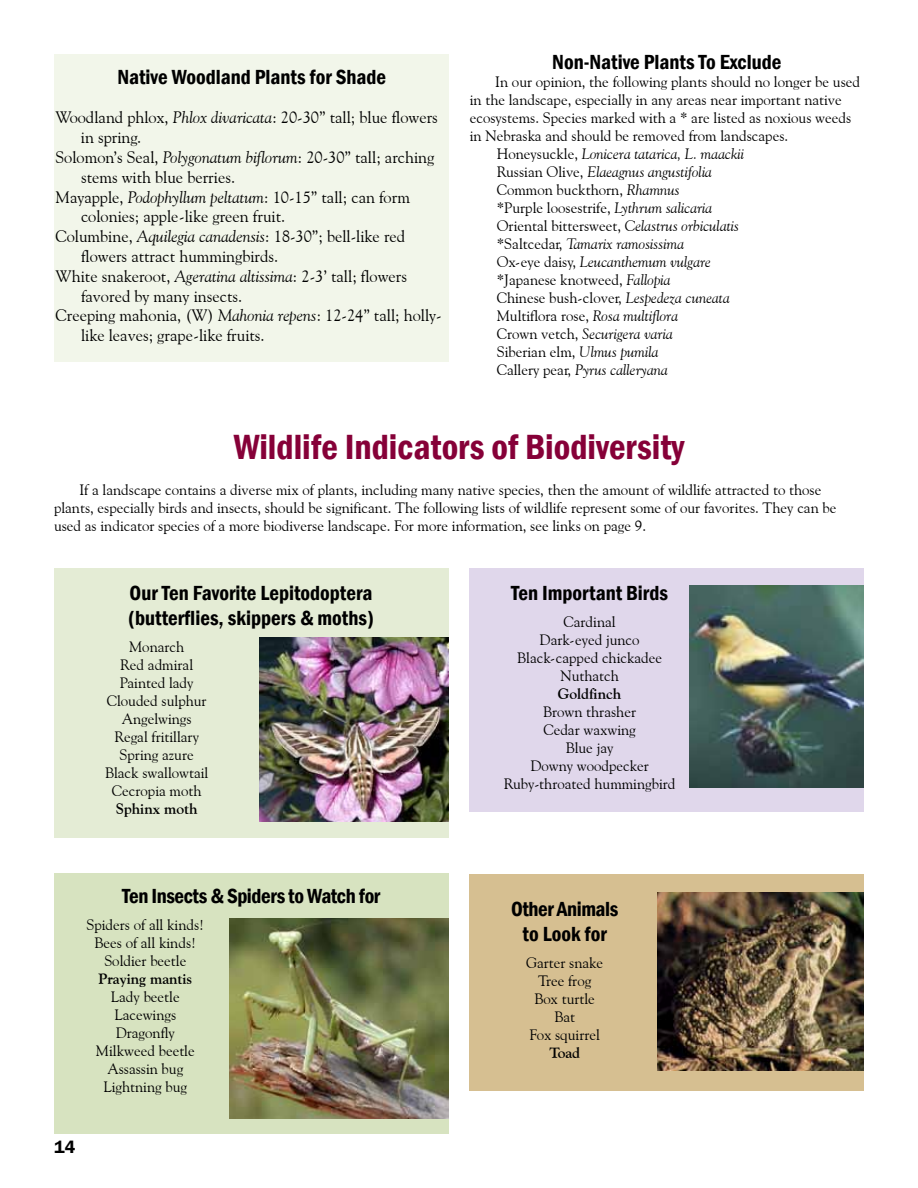
<style>
.page{position:relative;width:918px;height:1188px;background:#fff}
.page>*{position:absolute;margin:0;border:0;box-sizing:border-box;transform-origin:0 0}
.t1{font:600 condensed 36px "Franklin Gothic";color:#860038}
.t2{font:600 condensed 21px/25.2px "Franklin Gothic";color:#000}
.t3{font:600 condensed 21px/25.2px "Franklin Gothic";letter-spacing:-.02em;color:#000;text-align:center}
.t4{font:600 18px "Franklin Gothic";color:#000}
.t5{font:16.5px "Goudy Old Style BT";color:#000}
.t6{font:15px/18px "Goudy Old Style BT";color:#000;text-align:center}
.t7{font:italic 15px "Goudy Old Style BT";color:#000}
.t8{font:700 15px "Goudy Old Style BT";color:#000}
.s1{font-style:italic}
.s2{font-style:normal}
</style>
<div class="page">
<div style="left:54px;top:54px;width:394px;height:307px;background:#f2f6ea"></div>
<div style="left:470px;top:568px;width:394px;height:244px;background:#e0d7eb"></div>
<img style="left:689px;top:585px;width:175px;height:203px">
<div style="left:470px;top:874px;width:394px;height:216px;background:#d6bf91"></div>
<img style="left:658px;top:892px;width:206px;height:179px">
<div style="left:54px;top:873px;width:394px;height:261px;background:#d7e3c0"></div>
<img style="left:229px;top:918px;width:219px;height:201px">
<div style="left:54px;top:568px;width:394px;height:270px;background:#e4ecd5"></div>
<img style="left:259px;top:637px;width:189px;height:185px">
<h2 class="t2" style="left:117px;top:64px;width:270px">Native Woodland Plants for Shade</h2>
<p class="t5" style="left:56px;top:107px;width:384px">Woodland phlox, <span class="s1">Phlox divaricata</span>: 20-30” tall; blue flowers</p>
<p class="t5" style="left:81px;top:127px;width:62px">in spring.</p>
<p class="t5" style="left:56px;top:147px;width:380px">Solomon’s Seal, <span class="s1">Polygonatum biflorum</span>: 20-30” tall; arching</p>
<p class="t5" style="left:81px;top:167px;width:156px">stems with blue berries.</p>
<p class="t5" style="left:56px;top:187px;width:356px">Mayapple, <span class="s1">Podophyllum peltatum</span>: 10-15” tall; can form</p>
<p class="t5" style="left:81px;top:206px;width:206px">colonies; apple-like green fruit.</p>
<p class="t5" style="left:56px;top:226px;width:351px">Columbine, <span class="s1">Aquilegia canadensis</span>: 18-30”; bell-like red</p>
<p class="t5" style="left:81px;top:246px;width:199px">flowers attract hummingbirds.</p>
<p class="t5" style="left:56px;top:266px;width:353px">White snakeroot, <span class="s1">Ageratina altissima</span>: 2-3’ tall; flowers</p>
<p class="t5" style="left:81px;top:286px;width:163px">favored by many insects.</p>
<p class="t5" style="left:56px;top:305px;width:387px">Creeping mahonia, (W) <span class="s1">Mahonia repens</span>: 12-24” tall; holly-</p>
<p class="t5" style="left:81px;top:325px;width:185px">like leaves; grape-like fruits.</p>
<h2 class="t2" style="left:552px;top:49px;width:231px">Non-Native Plants To Exclude</h2>
<p class="t6" style="left:495px;top:72px;width:366px">In our opinion, the following plants should no longer be used</p>
<p class="t6" style="left:470px;top:90px;width:374px">in the landscape, especially in any areas near important native</p>
<p class="t6" style="left:470px;top:108px;width:383px">ecosystems. Species marked with a * are listed as noxious weeds</p>
<p class="t6" style="left:470px;top:126px;width:320px">in Nebraska and should be removed from landscapes.</p>
<p class="t7" style="left:497px;top:144px;width:249px"><span class="s2">Honeysuckle,</span> Lonicera tatarica, L. maackii</p>
<p class="t7" style="left:497px;top:162px;width:217px"><span class="s2">Russian Olive,</span> Elaeagnus angustifolia</p>
<p class="t6" style="left:497px;top:180px;width:185px">Common buckthorn, <span class="s1">Rhamnus</span></p>
<p class="t6" style="left:497px;top:198px;width:217px">*Purple loosestrife, <span class="s1">Lythrum salicaria</span></p>
<p class="t6" style="left:497px;top:216px;width:244px">Oriental bittersweet, <span class="s1">Celastrus orbiculatis</span></p>
<p class="t7" style="left:497px;top:234px;width:189px"><span class="s2">*Saltcedar,</span> Tamarix ramosissima</p>
<p class="t7" style="left:497px;top:252px;width:216px"><span class="s2">Ox-eye daisy,</span> Leucanthemum vulgare</p>
<p class="t6" style="left:497px;top:270px;width:175px">*Japanese knotweed, <span class="s1">Fallopia</span></p>
<p class="t6" style="left:497px;top:288px;width:235px">Chinese bush-clover, <span class="s1">Lespedeza cuneata</span></p>
<p class="t6" style="left:497px;top:306px;width:183px">Multiflora rose, <span class="s1">Rosa multiflora</span></p>
<p class="t7" style="left:497px;top:324px;width:178px"><span class="s2">Crown vetch,</span> Securigera varia</p>
<p class="t6" style="left:497px;top:342px;width:163px">Siberian elm, <span class="s1">Ulmus pumila</span></p>
<p class="t7" style="left:497px;top:360px;width:173px"><span class="s2">Callery pear,</span> Pyrus calleryana</p>
<h1 class="t1" style="left:234px;top:423px;width:452px">Wildlife Indicators of Biodiversity</h1>
<p class="t6" style="left:54px;top:480px;width:784px;text-align:left;text-indent:26px">If a landscape contains a diverse mix of plants, including many native species, then the amount of wildlife attracted to those plants, especially birds and insects, should be significant. The following lists of wildlife represent some of our favorites. They can be used as indicator species of a more biodiverse landscape. For more information, see links on page 9.</p>
<h2 class="t2" style="left:128px;top:580px;width:248px">Our Ten Favorite Lepitodoptera (butterflies, skippers &amp; moths)</h2>
<p class="t6" style="left:105px;top:637px;width:105px">Monarch<br>Red admiral<br>Painted lady<br>Clouded sulphur<br>Angelwings<br>Regal fritillary<br>Spring azure<br>Black swallowtail<br>Cecropia moth</p>
<p class="t8" style="left:116px;top:799px;width:83px">Sphinx moth</p>
<h2 class="t3" style="left:122px;top:883px;width:260px">Ten Insects &amp; Spiders to Watch for</h2>
<p class="t6" style="left:86px;top:915px;width:119px">Spiders of all kinds!<br>Bees of all kinds!<br>Soldier beetle</p>
<p class="t8" style="left:98px;top:969px;width:96px">Praying mantis</p>
<p class="t6" style="left:96px;top:987px;width:100px">Lady beetle<br>Lacewings<br>Dragonfly<br>Milkweed beetle<br>Assassin bug<br>Lightning bug</p>
<p class="t4" style="left:54px;top:1136px;width:23px">14</p>
<h2 class="t2" style="left:511px;top:580px;width:159px">Ten Important Birds</h2>
<p class="t6" style="left:517px;top:612px;width:146px">Cardinal<br>Dark-eyed junco<br>Black-capped chickadee<br>Nuthatch</p>
<p class="t8" style="left:558px;top:684px;width:65px">Goldfinch</p>
<p class="t6" style="left:504px;top:702px;width:173px">Brown thrasher<br>Cedar waxwing<br>Blue jay<br>Downy woodpecker<br>Ruby-throated hummingbird</p>
<h2 class="t3" style="left:511px;top:896px;width:109px">Other Animals to Look for</h2>
<p class="t6" style="left:526px;top:954px;width:78px">Garter snake<br>Tree frog<br>Box turtle<br>Bat<br>Fox squirrel</p>
<p class="t8" style="left:549px;top:1044px;width:32px">Toad</p>
</div>
